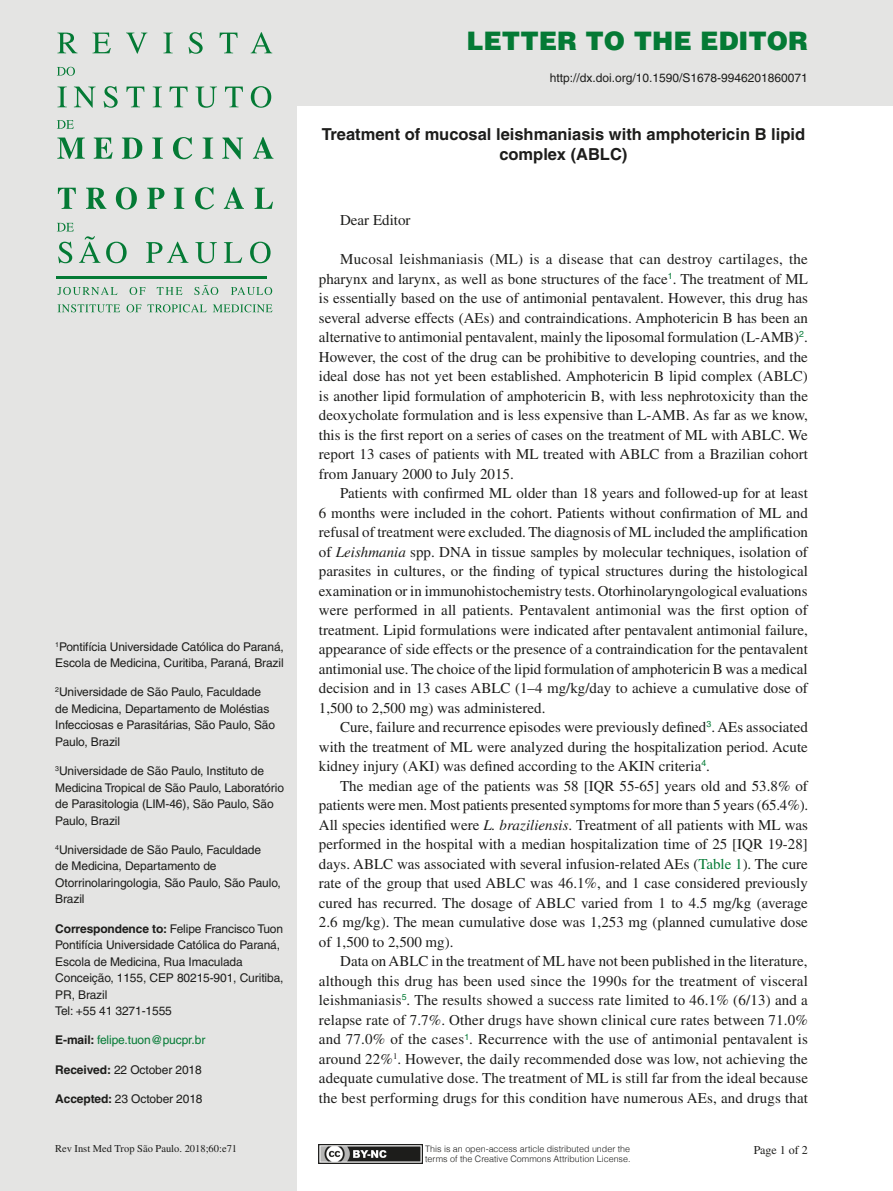
<style>
.page{position:relative;width:893px;height:1191px;background:#fff}
.page>*{position:absolute;margin:0;border:0;box-sizing:border-box;transform-origin:0 0}
.t1{font:900 25.5px "Helvetica";color:#047a35}
.Título{font:700 16.5px/19.8px "Helvetica";color:#1d1d1b;text-align:center}
.t2{font:15px/19.5px "Times";color:#1d1d1b;text-align:justify}
.Rodapé{font:12px/16.5px "Helvetica";letter-spacing:-.01em;color:#1d1d1b}
.Rodapé-2{font:12px "Helvetica";letter-spacing:-.01em;color:#047a35}
.t3{font:12px "Times";color:#1d1d1b}
.t4{font:10.5px "Times";color:#1d1d1b}
.t5{font:300 8.85px/10.6px "Helvetica";color:#1d1d1b}
.s1{font-weight:700}
.s2{font-weight:700;color:#1d1d1b}
.s3{font-style:italic}
.s4{color:#047a35}
</style>
<div class="page">
<div style="left:0;top:0;width:297px;height:1191px;background:#e4e4e3"></div>
<div style="left:22px;top:0;width:871px;height:106px;background:#e4e4e3"></div>
<svg style="left:57px;top:33px;width:21px;height:20px"></svg>
<svg style="left:92px;top:33px;width:19px;height:20px"></svg>
<svg style="left:126px;top:33px;width:21px;height:21px"></svg>
<svg style="left:163px;top:33px;width:10px;height:20px"></svg>
<svg style="left:189px;top:32px;width:14px;height:22px"></svg>
<svg style="left:220px;top:33px;width:18px;height:20px"></svg>
<svg style="left:251px;top:32px;width:21px;height:21px"></svg>
<svg style="left:57px;top:87px;width:10px;height:20px"></svg>
<svg style="left:74px;top:87px;width:22px;height:21px"></svg>
<svg style="left:104px;top:86px;width:14px;height:22px"></svg>
<svg style="left:126px;top:87px;width:18px;height:20px"></svg>
<svg style="left:153px;top:87px;width:9px;height:20px"></svg>
<svg style="left:170px;top:87px;width:18px;height:20px"></svg>
<svg style="left:195px;top:87px;width:22px;height:21px"></svg>
<svg style="left:225px;top:87px;width:18px;height:20px"></svg>
<svg style="left:251px;top:86px;width:20px;height:22px"></svg>
<svg style="left:57px;top:137px;width:28px;height:22px"></svg>
<svg style="left:94px;top:137px;width:19px;height:22px"></svg>
<svg style="left:122px;top:137px;width:20px;height:22px"></svg>
<svg style="left:152px;top:137px;width:11px;height:22px"></svg>
<svg style="left:173px;top:137px;width:19px;height:22px"></svg>
<svg style="left:203px;top:137px;width:10px;height:22px"></svg>
<svg style="left:222px;top:137px;width:21px;height:22px"></svg>
<svg style="left:253px;top:137px;width:20px;height:22px"></svg>
<svg style="left:58px;top:188px;width:18px;height:21px"></svg>
<svg style="left:86px;top:188px;width:20px;height:21px"></svg>
<svg style="left:116px;top:187px;width:21px;height:22px"></svg>
<svg style="left:147px;top:188px;width:17px;height:21px"></svg>
<svg style="left:174px;top:188px;width:10px;height:21px"></svg>
<svg style="left:195px;top:187px;width:19px;height:22px"></svg>
<svg style="left:224px;top:187px;width:20px;height:22px"></svg>
<svg style="left:255px;top:188px;width:18px;height:21px"></svg>
<svg style="left:146px;top:242px;width:43px;height:21px"></svg>
<svg style="left:195px;top:242px;width:22px;height:21px"></svg>
<svg style="left:224px;top:242px;width:18px;height:21px"></svg>
<svg style="left:250px;top:242px;width:21px;height:21px"></svg>
<svg style="left:57px;top:223px;width:70px;height:40px"></svg>
<svg style="left:57px;top:120px;width:17px;height:9px"></svg>
<svg style="left:57px;top:67px;width:18px;height:9px"></svg>
<svg style="left:57px;top:287px;width:60px;height:8px"></svg>
<svg style="left:130px;top:287px;width:15px;height:8px"></svg>
<svg style="left:157px;top:287px;width:25px;height:8px"></svg>
<svg style="left:194px;top:285px;width:24px;height:10px"></svg>
<svg style="left:231px;top:287px;width:41px;height:8px"></svg>
<svg style="left:58px;top:304px;width:62px;height:8px"></svg>
<svg style="left:127px;top:304px;width:14px;height:8px"></svg>
<svg style="left:147px;top:304px;width:60px;height:8px"></svg>
<svg style="left:213px;top:304px;width:59px;height:8px"></svg>
<hr style="left:56px;top:276px;width:210px;height:2px;background:#047a35">
<img style="left:319px;top:1144px;width:103px;height:19px">
<h1 class="t1" style="left:467px;top:24px;width:343px">LETTER TO THE EDITOR</h1>
<p class="Rodapé" style="left:550px;top:69px;width:260px">http://dx.doi.org/10.1590/S1678-9946201860071</p>
<p class="Rodapé" style="left:55px;top:638px;width:230px"><sup>1</sup>Pontifícia Universidade Católica do Paraná,<br>Escola de Medicina, Curitiba, Paraná, Brazil</p>
<p class="Rodapé" style="left:55px;top:684px;width:221px"><sup>2</sup>Universidade de São Paulo, Faculdade de Medicina, Departamento de Moléstias Infecciosas e Parasitárias, São Paulo, São Paulo, Brazil</p>
<p class="Rodapé" style="left:55px;top:762px;width:230px"><sup>3</sup>Universidade de São Paulo, Instituto de Medicina Tropical de São Paulo, Laboratório de Parasitologia (LIM-46), São Paulo, São Paulo, Brazil</p>
<p class="Rodapé" style="left:55px;top:841px;width:227px"><sup>4</sup>Universidade de São Paulo, Faculdade<br>de Medicina, Departamento de<br>Otorrinolaringologia, São Paulo, São Paulo,<br>Brazil</p>
<p class="Rodapé" style="left:55px;top:920px;width:230px"><span class="s1">Correspondence to:</span> Felipe Francisco Tuon Pontifícia Universidade Católica do Paraná, Escola de Medicina, Rua Imaculada Conceição, 1155, CEP 80215-901, Curitiba, PR, Brazil<br>Tel: +55 41 3271-1555</p>
<p class="Rodapé-2" style="left:55px;top:1033px;width:152px"><span class="s2">E-mail:</span> felipe.tuon@pucpr.br</p>
<p class="Rodapé" style="left:55px;top:1061px;width:148px"><span class="s1">Received:</span> 22 October 2018</p>
<p class="Rodapé" style="left:55px;top:1090px;width:149px"><span class="s1">Accepted:</span> 23 October 2018</p>
<p class="Título" style="left:322px;top:124px;width:485px">Treatment of mucosal leishmaniasis with amphotericin B lipid complex (ABLC)</p>
<p class="t2" style="left:340px;top:210px;width:72px">Dear Editor</p>
<p class="t2" style="left:319px;top:249px;width:491px;text-indent:21px">Mucosal leishmaniasis (ML) is a disease that can destroy cartilages, the pharynx and larynx, as well as bone structures of the face<sup>1</sup>. The treatment of ML is essentially based on the use of antimonial pentavalent. However, this drug has several adverse effects (AEs) and contraindications. Amphotericin B has been an alternative to antimonial pentavalent, mainly the liposomal formulation (L-AMB)<sup>2</sup>.<br>However, the cost of the drug can be prohibitive to developing countries, and the ideal dose has not yet been established. Amphotericin B lipid complex (ABLC) is another lipid formulation of amphotericin B, with less nephrotoxicity than the deoxycholate formulation and is less expensive than L-AMB. As far as we know, this is the first report on a series of cases on the treatment of ML with ABLC. We report 13 cases of patients with ML treated with ABLC from a Brazilian cohort from January 2000 to July 2015.</p>
<p class="t2" style="left:319px;top:483px;width:491px;text-indent:21px">Patients with confirmed ML older than 18 years and followed-up for at least 6 months were included in the cohort. Patients without confirmation of ML and refusal of treatment were excluded. The diagnosis of ML included the amplification of <span class="s3">Leishmania</span> spp. DNA in tissue samples by molecular techniques, isolation of parasites in cultures, or the finding of typical structures during the histological examination or in immunohistochemistry tests. Otorhinolaryngological evaluations were performed in all patients. Pentavalent antimonial was the first option of treatment. Lipid formulations were indicated after pentavalent antimonial failure, appearance of side effects or the presence of a contraindication for the pentavalent antimonial use. The choice of the lipid formulation of amphotericin B was a medical decision and in 13 cases ABLC (1–4 mg/kg/day to achieve a cumulative dose of 1,500 to 2,500 mg) was administered.</p>
<p class="t2" style="left:319px;top:717px;width:491px;text-indent:21px">Cure, failure and recurrence episodes were previously defined<sup>3</sup>. AEs associated with the treatment of ML were analyzed during the hospitalization period. Acute kidney injury (AKI) was defined according to the AKIN criteria<sup>4</sup>.</p>
<p class="t2" style="left:319px;top:776px;width:491px;text-indent:21px">The median age of the patients was 58 [IQR 55-65] years old and 53.8% of patients were men. Most patients presented symptoms for more than 5 years (65.4%).<br>All species identified were <span class="s3">L. braziliensis</span>. Treatment of all patients with ML was performed in the hospital with a median hospitalization time of 25 [IQR 19-28] days. ABLC was associated with several infusion-related AEs (<span class="s4">Table 1</span>). The cure rate of the group that used ABLC was 46.1%, and 1 case considered previously cured has recurred. The dosage of ABLC varied from 1 to 4.5 mg/kg (average 2.6 mg/kg). The mean cumulative dose was 1,253 mg (planned cumulative dose of 1,500 to 2,500 mg).</p>
<p class="t2" style="left:319px;top:951px;width:491px;text-indent:21px">Data on ABLC in the treatment of ML have not been published in the literature, although this drug has been used since the 1990s for the treatment of visceral leishmaniasis<sup>5</sup>. The results showed a success rate limited to 46.1% (6/13) and a relapse rate of 7.7%. Other drugs have shown clinical cure rates between 71.0% and 77.0% of the cases<sup>1</sup>. Recurrence with the use of antimonial pentavalent is around 22%<sup>1</sup>. However, the daily recommended dose was low, not achieving the adequate cumulative dose. The treatment of ML is still far from the ideal because the best performing drugs for this condition have numerous AEs, and drugs that</p>
<p class="t4" style="left:55px;top:1143px;width:183px">Rev Inst Med Trop São Paulo. 2018;60:e71</p>
<p class="t3" style="left:754px;top:1142px;width:56px">Page 1 of 2</p>
<p class="t5" style="left:425px;top:1142px;width:207px">This is an open-access article distributed under the terms of the Creative Commons Attribution License.</p>
</div>
